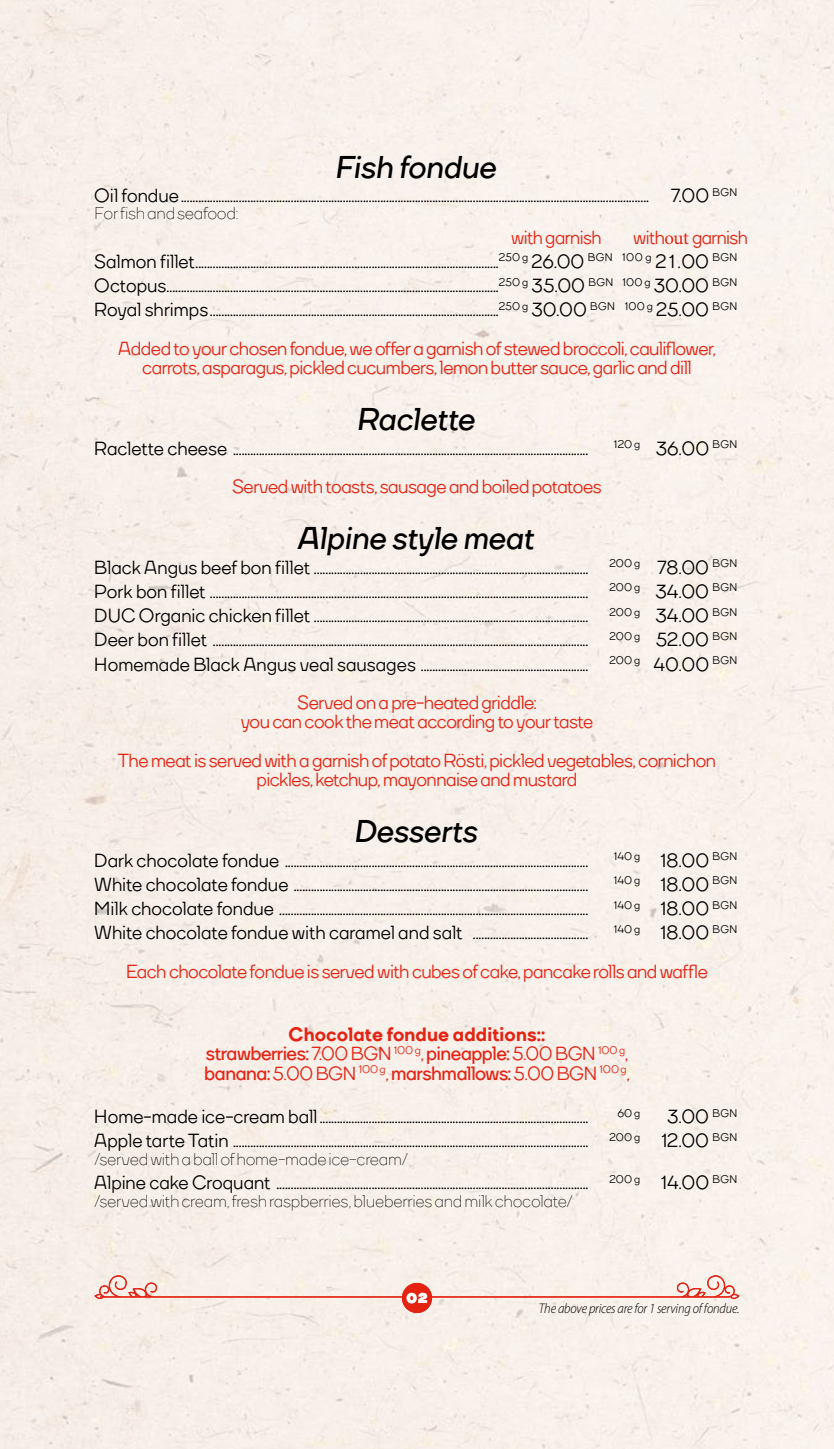
<style>
.page{position:relative;width:834px;height:1449px;background:#fff}
.page>*{position:absolute;margin:0;border:0;box-sizing:border-box;transform-origin:0 0}
.t1{font:italic 700 31.5px "TT Firs";letter-spacing:-.005em;color:#000}
.t2{font:500 19.25px/24.2px "TT Firs";color:#000}
.t3{font:500 19.25px/19.2px "TT Firs";letter-spacing:-.025em;color:#e42313;text-align:center}
.t4{font:700 19.25px/19.2px "TT Firs";letter-spacing:-.025em;color:#e42313;text-align:center}
.t5{font:300 17.5px "TT Firs";letter-spacing:-.015em;color:#000}
.t6{font:italic 300 semi-condensed 14px "Myriad Pro";letter-spacing:-.015em;color:#000}
.t7{font:900 14px "TT Firs";color:#fff}
.t8{font:500 11.2px "TT Firs";letter-spacing:.02em;color:#000}
.s1{color:#e42313}
.s2{font-family:"Minion Pro";font-weight:400;color:#e42313}
.s3{font-size:19.25px}
.s4{font-weight:800}
.s5{font-weight:500}
</style>
<div class="page">
<div style="left:0;top:0;width:833px;height:1449px;background:#f8f0e9"></div>
<svg style="left:94px;top:1275px;width:645px;height:38px;background:#f5dcd4"></svg>
<h1 class="t1" style="left:336px;top:147px;width:162px">Fish fondue</h1>
<p class="t2" style="left:94px;top:183px;width:644px">Oil fondue.................................................................................................................................................................. 7.00 <sup>BGN</sup></p>
<p class="t5" style="left:94px;top:203px;width:146px">For fish and seafood:</p>
<p class="t3" style="left:511px;top:227px;width:92px">with garnish</p>
<p class="t2" style="left:94px;top:225px;width:654px;text-indent:538px"><span class="s1">with</span><span class="s2">out</span> <span class="s1">garnish </span>Salmon fillet.........................................................................................................<sup>250</sup> <sup>g</sup> 26.00 <sup>BGN</sup> <sup>100</sup> <sup>g</sup> 2 1 .00 <sup>BGN </sup>Octopus...................................................................................................................<sup>250</sup> <sup>g</sup> 35.00 <sup>BGN</sup> <sup>100</sup> <sup>g</sup> 30.00 <sup>BGN </sup>Royal shrimps....................................................................................................<sup>250</sup> <sup>g</sup> 30.00 <sup>BGN</sup> <sup>100</sup> <sup>g</sup> 25.00 <sup>BGN</sup></p>
<p class="t3" style="left:118px;top:338px;width:598px">Added to your chosen fondue, we offer a garnish of stewed broccoli, cauliflower, carrots, asparagus, pickled cucumbers, lemon butter sauce, garlic and dill</p>
<h1 class="t1" style="left:358px;top:399px;width:119px">Raclette</h1>
<p class="t2" style="left:94px;top:436px;width:495px">Raclette cheese ...........................................................................................................................</p>
<p class="t8" style="left:614px;top:437px;width:125px">120 g <span class="s3">36.00</span> BGN</p>
<p class="t3" style="left:232px;top:477px;width:371px">Served with toasts, sausage and boiled potatoes</p>
<h1 class="t1" style="left:298px;top:518px;width:238px">Alpine style meat</h1>
<p class="t2" style="left:94px;top:555px;width:644px;text-align:justify">Black Angus beef bon fillet ............................................................................................... <sup>200</sup> <sup>g</sup> 78.00 <sup>BGN </sup>Pork bon fillet ................................................................................................................................... <sup>200</sup> <sup>g</sup> 34.00 <sup>BGN </sup>DUC Organic chicken fillet ............................................................................................... <sup>200</sup> <sup>g</sup> 34.00 <sup>BGN </sup>Deer bon fillet .................................................................................................................................. <sup>200</sup> <sup>g</sup> 52.00 <sup>BGN </sup>Homemade Black Angus veal sausages .......................................................... <sup>200</sup> <sup>g</sup> 40.00 <sup>BGN</sup></p>
<p class="t3" style="left:240px;top:693px;width:354px">Served on a pre-heated griddle:<br>you can cook the meat according to your taste</p>
<p class="t3" style="left:118px;top:750px;width:599px">The meat is served with a garnish of potato Rösti, pickled vegetables, cornichon pickles, ketchup, mayonnaise and mustard</p>
<h1 class="t1" style="left:355px;top:811px;width:124px">Desserts</h1>
<p class="t2" style="left:94px;top:848px;width:495px">Dark chocolate fondue .........................................................................................................</p>
<p class="t8" style="left:613px;top:849px;width:125px">140 g <span class="s3">18.00</span> BGN</p>
<p class="t2" style="left:94px;top:872px;width:495px">White chocolate fondue ......................................................................................................</p>
<p class="t8" style="left:613px;top:873px;width:125px">140 g <span class="s3">18.00</span> BGN</p>
<p class="t2" style="left:94px;top:896px;width:495px">Milk chocolate fondue ...........................................................................................................</p>
<p class="t8" style="left:613px;top:897px;width:125px">140 g <span class="s3">18.00</span> BGN</p>
<p class="t2" style="left:94px;top:920px;width:495px">White chocolate fondue with caramel and salt ........................................</p>
<p class="t8" style="left:613px;top:922px;width:125px">140 g <span class="s3">18.00</span> BGN</p>
<p class="t3" style="left:126px;top:961px;width:583px">Each chocolate fondue is served with cubes of cake, pancake rolls and waffle</p>
<p class="t4" style="left:204px;top:1025px;width:427px"><span class="s4">Chocolate fondue additions::<br></span>strawberries: <span class="s5">7.00 BGN</span> <sup>100</sup> <sup>g</sup><span class="s5">,</span> pineapple: <span class="s5">5.00 BGN</span> <sup>100</sup> <sup>g</sup><span class="s5">, </span>banana: <span class="s5">5.00 BGN</span> <sup>100</sup> <sup>g</sup><span class="s5">,</span> marshmallows: <span class="s5">5.00 BGN</span> <sup>100</sup> <sup>g</sup><span class="s5">,</span></p>
<p class="t2" style="left:94px;top:1104px;width:495px">Home-made ice-cream ball .............................................................................................</p>
<p class="t8" style="left:617px;top:1105px;width:24px">60 g</p>
<p class="t2" style="left:94px;top:1104px;width:644px;text-align:right">3.00 <sup>BGN<br></sup>Apple tarte Tatin ........................................................................................................................... <sup>200</sup> <sup>g</sup> 12.00 <sup>BGN</sup></p>
<p class="t5" style="left:94px;top:1148px;width:315px">/served with a ball of home-made ice-cream/</p>
<p class="t2" style="left:94px;top:1170px;width:644px">Alpine cake Croquant ............................................................................................................ <sup>200</sup> <sup>g</sup> 14.00 <sup>BGN</sup></p>
<p class="t5" style="left:94px;top:1189px;width:480px">/served with cream, fresh raspberries, blueberries and milk chocolate/</p>
<p class="t7" style="left:406px;top:1289px;width:23px">02</p>
<p class="t6" style="left:538px;top:1300px;width:202px">The above prices are for 1 serving of fondue.</p>
</div>
